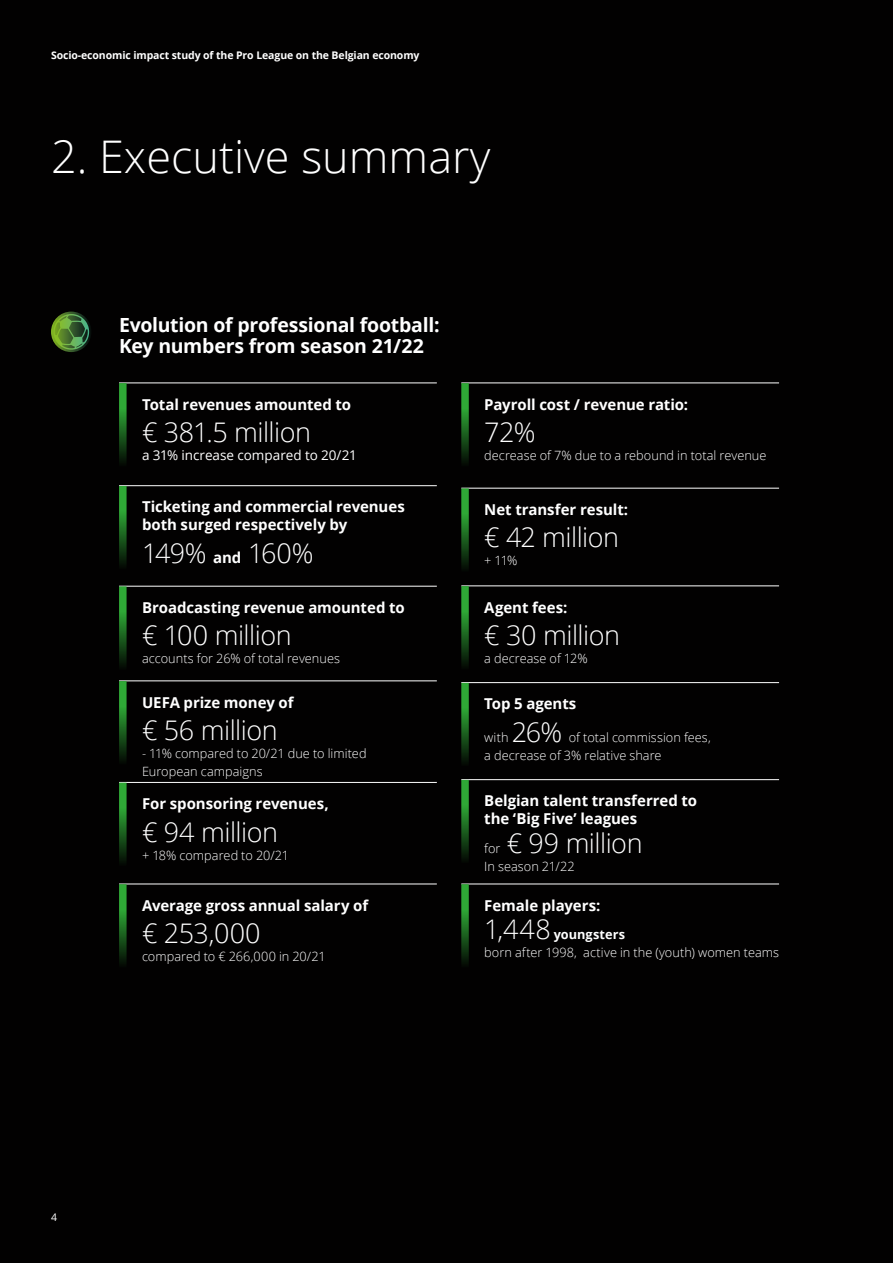
<style>
.page{position:relative;width:893px;height:1263px;background:#020101}
.page>*{position:absolute;margin:0;border:0;box-sizing:border-box;transform-origin:0 0}
.Pro_league_hoofdtite{font:300 45px "Open Sans";color:#fff}
.Body_copy__8_5_12pt{font:300 27px "Open Sans";letter-spacing:-.02em;color:#fff}
.Pro_league_iFigure_t{font:700 19.5px/21px "Open Sans";letter-spacing:-.015em;color:#fff}
.Body_copy__8_5_12pt-2{font:700 15px/18px "Open Sans";letter-spacing:-.005em;color:#fff}
.Body_copy__8_5_12pt-3{font:13.5px "Open Sans";color:#fff}
.Body_copy__8_5_12pt-4{font:300 12.75px "Open Sans";color:#fff}
.Pro_league_body_styl{font:300 12.75px "Open Sans";color:#fff}
.Body_copy__8_5_12pt-5{font:700 12.75px "Open Sans";letter-spacing:.005em;color:#fff}
.t1{font:700 10.5px "Open Sans";letter-spacing:-.01em;color:#fff}
.t2{font:10.5px "Open Sans";color:#fff}
.s1{font-weight:700;font-size:15px}
.s2{font-size:27px}
.s3{font-size:12.75px}
.s4{font-weight:300;font-size:27px}
</style>
<div class="page">
<hr style="left:119px;top:383px;width:318px;height:1px;background:#fff">
<svg style="left:119px;top:383px;width:8px;height:81px"></svg>
<hr style="left:119px;top:485px;width:318px;height:1px;background:#fff">
<svg style="left:119px;top:486px;width:8px;height:81px"></svg>
<hr style="left:119px;top:586px;width:318px;height:1px;background:#fff">
<svg style="left:119px;top:586px;width:8px;height:81px"></svg>
<hr style="left:119px;top:681px;width:318px;height:1px;background:#fff">
<svg style="left:119px;top:681px;width:8px;height:81px"></svg>
<hr style="left:119px;top:782px;width:318px;height:1px;background:#fff">
<svg style="left:119px;top:783px;width:8px;height:80px"></svg>
<hr style="left:119px;top:884px;width:318px;height:1px;background:#fff">
<svg style="left:119px;top:884px;width:8px;height:81px"></svg>
<hr style="left:461px;top:383px;width:318px;height:1px;background:#fff">
<svg style="left:461px;top:383px;width:8px;height:81px"></svg>
<hr style="left:461px;top:586px;width:318px;height:1px;background:#fff">
<svg style="left:461px;top:586px;width:8px;height:81px"></svg>
<hr style="left:461px;top:682px;width:318px;height:1px;background:#fff">
<svg style="left:461px;top:683px;width:8px;height:81px"></svg>
<hr style="left:461px;top:779px;width:318px;height:1px;background:#fff">
<svg style="left:461px;top:780px;width:8px;height:81px"></svg>
<hr style="left:461px;top:884px;width:318px;height:1px;background:#fff">
<svg style="left:461px;top:884px;width:8px;height:81px"></svg>
<hr style="left:461px;top:488px;width:318px;height:1px;background:#fff">
<svg style="left:461px;top:488px;width:8px;height:81px"></svg>
<svg style="left:51px;top:312px;width:41px;height:40px"></svg>
<svg style="left:53px;top:314px;width:36px;height:36px"></svg>
<p class="t1" style="left:51px;top:48px;width:370px">Socio-economic impact study of the Pro League on the Belgian economy</p>
<p class="Pro_league_hoofdtite" style="left:51px;top:126px;width:441px">2. Executive summary</p>
<p class="Pro_league_iFigure_t" style="left:119px;top:314px;width:322px">Evolution of professional football:<br>Key numbers from season 21/22</p>
<p class="Body_copy__8_5_12pt-2" style="left:142px;top:395px;width:211px">Total revenues amounted to</p>
<p class="Body_copy__8_5_12pt" style="left:142px;top:414px;width:171px">€ 381.5 million</p>
<p class="Body_copy__8_5_12pt-3" style="left:142px;top:446px;width:216px">a 31% increase compared to 20/21</p>
<p class="Body_copy__8_5_12pt-2" style="left:142px;top:498px;width:264px">Ticketing and commercial revenues both surged respectively by</p>
<p class="Body_copy__8_5_12pt" style="left:142px;top:534px;width:173px">149% <span class="s1">and</span> 160%</p>
<p class="Body_copy__8_5_12pt-2" style="left:142px;top:598px;width:264px">Broadcasting revenue amounted to</p>
<p class="Body_copy__8_5_12pt" style="left:142px;top:617px;width:151px">€ 100 million</p>
<p class="Pro_league_body_styl" style="left:142px;top:650px;width:199px">accounts for 26% of total revenues</p>
<p class="Body_copy__8_5_12pt-2" style="left:142px;top:693px;width:153px">UEFA prize money of</p>
<p class="Body_copy__8_5_12pt" style="left:142px;top:712px;width:137px">€ 56 million</p>
<p class="Pro_league_body_styl" style="left:142px;top:745px;width:226px">- 11% compared to 20/21 due to limited</p>
<p class="Pro_league_body_styl" style="left:142px;top:763px;width:122px">European campaigns</p>
<p class="Body_copy__8_5_12pt-2" style="left:142px;top:794px;width:188px">For sponsoring revenues,</p>
<p class="Body_copy__8_5_12pt" style="left:142px;top:813px;width:138px">€ 94 million</p>
<p class="Pro_league_body_styl" style="left:142px;top:846px;width:149px">+ 18% compared to 20/21</p>
<p class="Body_copy__8_5_12pt-2" style="left:142px;top:896px;width:228px">Average gross annual salary of</p>
<p class="Body_copy__8_5_12pt" style="left:142px;top:915px;width:120px">€ 253,000</p>
<p class="Body_copy__8_5_12pt-4" style="left:142px;top:948px;width:185px">compared to € 266,000 in 20/21</p>
<p class="Body_copy__8_5_12pt-2" style="left:484px;top:395px;width:205px">Payroll cost / revenue ratio:</p>
<p class="Body_copy__8_5_12pt" style="left:484px;top:414px;width:53px">72%</p>
<p class="Body_copy__8_5_12pt-4" style="left:484px;top:447px;width:284px">decrease of 7% due to a rebound in total revenue</p>
<p class="Body_copy__8_5_12pt-2" style="left:484px;top:500px;width:145px">Net transfer result:</p>
<p class="Body_copy__8_5_12pt" style="left:484px;top:519px;width:136px">€ 42 million</p>
<p class="Body_copy__8_5_12pt-4" style="left:484px;top:552px;width:35px">+ 11%</p>
<p class="Body_copy__8_5_12pt-2" style="left:484px;top:598px;width:85px">Agent fees:</p>
<p class="Body_copy__8_5_12pt" style="left:484px;top:617px;width:137px">€ 30 million</p>
<p class="Body_copy__8_5_12pt-4" style="left:484px;top:650px;width:105px">a decrease of 12%</p>
<p class="Body_copy__8_5_12pt-2" style="left:484px;top:694px;width:94px">Top 5 agents</p>
<p class="Body_copy__8_5_12pt-4" style="left:484px;top:728px;width:228px">with <span class="s2">26%</span> of total commission fees,</p>
<p class="Body_copy__8_5_12pt-4" style="left:484px;top:746px;width:179px">a decrease of 3% relative share</p>
<p class="Body_copy__8_5_12pt-2" style="left:484px;top:791px;width:214px">Belgian talent transferred to the ‘Big Five’ leagues</p>
<p class="Body_copy__8_5_12pt" style="left:484px;top:824px;width:160px"><span class="s3">for</span> € 99 million</p>
<p class="Body_copy__8_5_12pt-4" style="left:484px;top:857px;width:92px">In season 21/22</p>
<p class="Body_copy__8_5_12pt-2" style="left:484px;top:896px;width:118px">Female players:</p>
<p class="Body_copy__8_5_12pt-5" style="left:484px;top:925px;width:142px"><span class="s4">1,448</span> youngsters</p>
<p class="Pro_league_body_styl" style="left:484px;top:944px;width:296px">born after 1998, active in the (youth) women teams</p>
<p class="t2" style="left:51px;top:1210px;width:8px">4</p>
</div>
